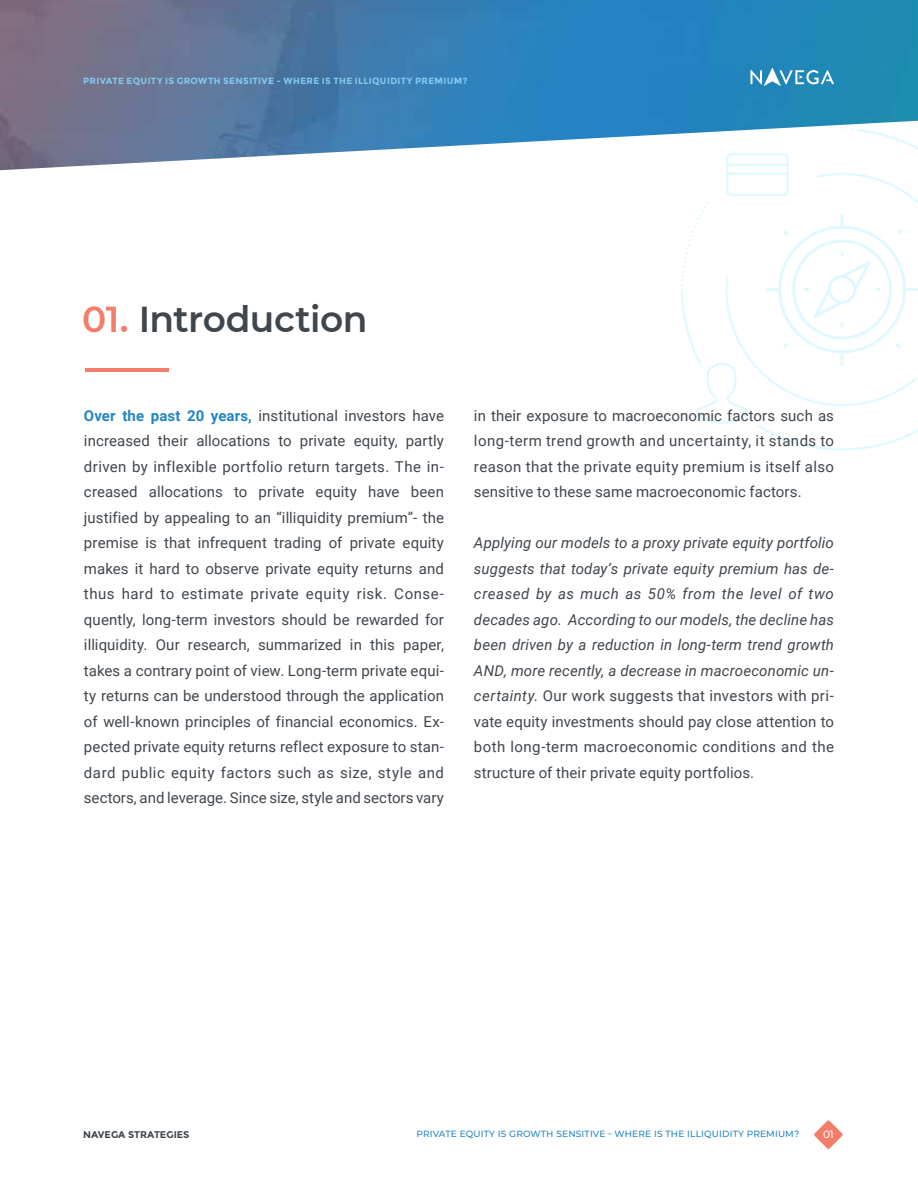
<style>
.page{position:relative;width:918px;height:1188px;background:#fff}
.page>*{position:absolute;margin:0;border:0;box-sizing:border-box;transform-origin:0 0}
.t1{font:600 36px "Montserrat";letter-spacing:-.015em;color:#3f464c}
.t2{font:15px/25.5px "Roboto";letter-spacing:.005em;color:#3f464c;text-align:justify}
.t3{font:italic 15px/25.5px "Roboto";letter-spacing:.01em;color:#3f464c;text-align:justify}
.t4{font:500 10.5px "Montserrat";color:#fff}
.t5{font:700 9.75px "Montserrat";color:#3f464c}
.t6{font:500 9px "Montserrat";letter-spacing:.02em;color:#2285c3}
.t7{font:700 9px "Montserrat";letter-spacing:.04em;color:#83cbf0}
.s1{color:#f37d67}
.s2{font-weight:700;color:#2285c3}
.s3{font-style:normal}
</style>
<div class="page">
<svg style="left:681px;top:170px;width:237px;height:281px"></svg>
<svg style="left:814px;top:1120px;width:29px;height:29px"></svg>
<hr style="left:85px;top:368px;width:84px;height:4px;background:#f37d67">
<img style="left:0;top:0;width:918px;height:170px">
<svg style="left:750px;top:68px;width:84px;height:18px"></svg>
<p class="t7" style="left:83px;top:75px;width:386px">PRIVATE EQUITY IS GROWTH SENSITIVE - WHERE IS THE ILLIQUIDITY PREMIUM?</p>
<h1 class="t1" style="left:82px;top:294px;width:287px"><span class="s1">01.</span> Introduction</h1>
<p class="t2" style="left:84px;top:402px;width:362px"><span class="s2">Over the past 20 years,</span> institutional investors have increased their allocations to private equity, partly driven by inflexible portfolio return targets. The in&shy;creased allocations to private equity have been justified by appealing to an “illiquidity premium”- the premise is that infrequent trading of private equity makes it hard to observe private equity returns and thus hard to estimate private equity risk. Conse&shy;quently, long-term investors should be rewarded for illiquidity. Our research, summarized in this paper, takes a contrary point of view. Long-term private equi&shy;ty returns can be understood through the application of well-known principles of financial economics. Ex&shy;pected private equity returns reflect exposure to stan&shy;dard public equity factors such as size, style and sectors, and leverage. Since size, style and sectors vary</p>
<p class="t2" style="left:474px;top:402px;width:362px">in their exposure to macroeconomic factors such as long-term trend growth and uncertainty, it stands to reason that the private equity premium is itself also sensitive to these same macroeconomic factors.</p>
<p class="t3" style="left:474px;top:530px;width:362px">Applying our models to a proxy private equity portfolio suggests that today’s private equity premium has de&shy;creased by as much as 50% from the level of two decades ago. According to our models, the decline has been driven by a reduction in long-term trend growth AND, more recently, a decrease in macroeconomic un&shy;certainty. <span class="s3">Our work suggests that investors with pri&shy;vate equity investments should pay close attention to both long-term macroeconomic conditions and the structure of their private equity portfolios.</span></p>
<p class="t5" style="left:83px;top:1128px;width:108px">NAVEGA STRATEGIES</p>
<p class="t6" style="left:417px;top:1128px;width:384px">PRIVATE EQUITY IS GROWTH SENSITIVE - WHERE IS THE ILLIQUIDITY PREMIUM?</p>
<p class="t4" style="left:823px;top:1127px;width:12px">01</p>
</div>
